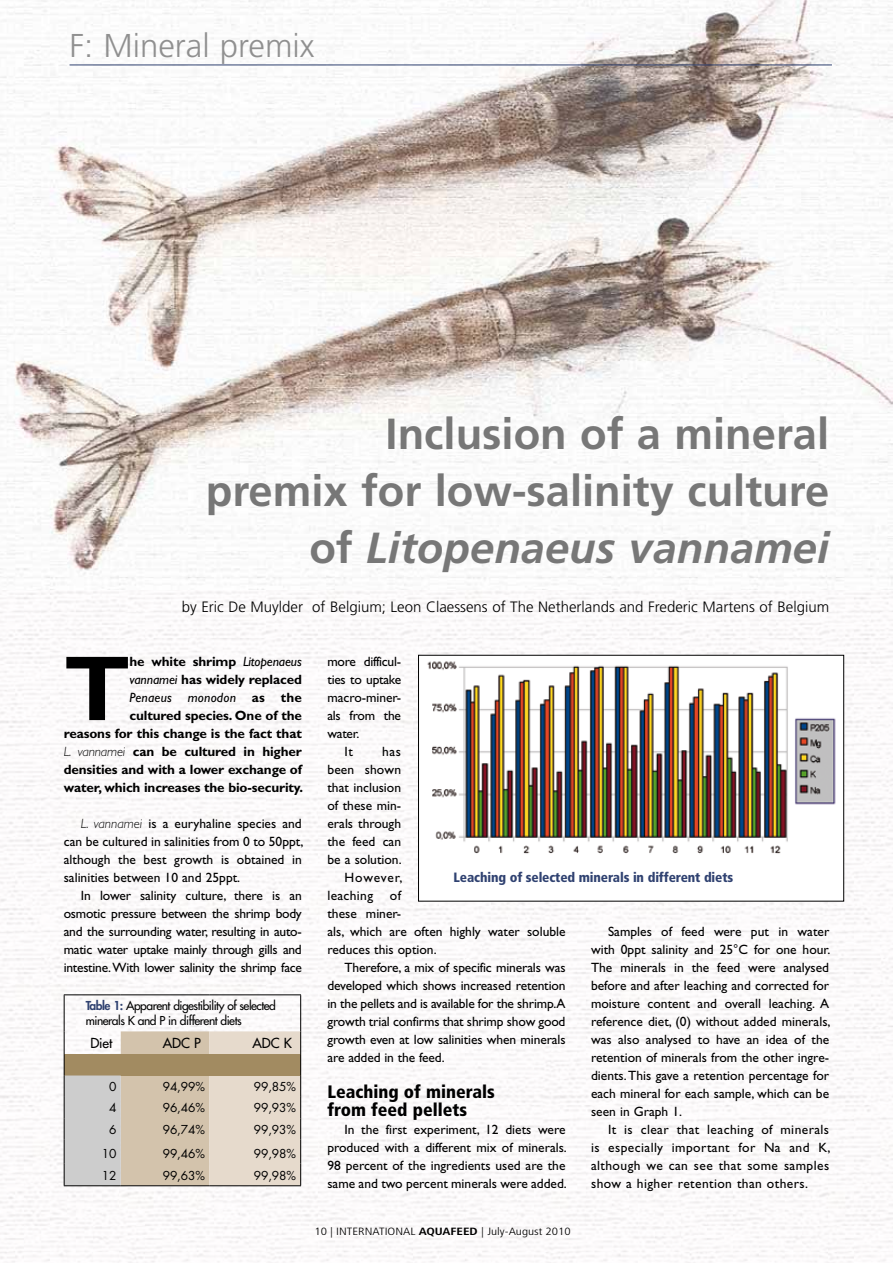
<style>
.page{position:relative;width:893px;height:1263px;background:#fff}
.page>*{position:absolute;margin:0;border:0;box-sizing:border-box;transform-origin:0 0}
.t1{font:700 92.7px "Gill Sans";color:#000}
.t2{font:700 43.5px/57px "Frutiger";color:#777;text-align:right}
.t3{font:300 33px "Frutiger";color:#909090}
.t4{font:900 condensed 18px/18px "Frutiger";color:#000}
.t5{font:300 15px "Frutiger";color:#000}
.t6{font:13.5px/18px "Gill Sans";color:#000;text-align:justify}
.t7{font:700 13.5px/18px "Gill Sans";letter-spacing:-.01em;color:#000;text-align:right}
.t8{font:900 condensed 13.5px "Frutiger";letter-spacing:-.01em;color:#304271}
.t9{font:13.5px "Gill Sans";letter-spacing:-.02em;color:#000}
.t10{font:13.5px "Futura";letter-spacing:-.01em;color:#000}
.t11{font:13.5px "Gill Sans";letter-spacing:.025em;color:#000}
.t12{font:13.5px "Gill Sans";letter-spacing:.055em;color:#000}
.t13{font:12px/15px "Futura";letter-spacing:-.04em;color:#000}
.t14{font:12px "Futura";letter-spacing:-.01em;color:#000}
.t15{font:300 condensed 10.5px "Frutiger";color:#000;scale:1.25 1}
.s1{font-style:italic}
.s2{font-weight:400;font-style:italic}
.s3{font-weight:300;font-style:italic}
.s4{font-weight:800;color:#304271}
.s5{font-weight:700}
</style>
<div class="page">
<img style="left:0;top:589px;width:893px;height:674px">
<img style="left:0;top:0;width:893px;height:588px">
<hr style="left:64px;top:994px;width:57px;height:1px;background:#000">
<hr style="left:64px;top:995px;width:1px;height:36px;background:#000">
<hr style="left:121px;top:994px;width:88px;height:1px;background:#000">
<hr style="left:209px;top:994px;width:92px;height:1px;background:#000">
<hr style="left:300px;top:995px;width:1px;height:36px;background:#000">
<svg style="left:64px;top:1031px;width:237px;height:154px;background:#d0c4b2"></svg>
<hr style="left:64px;top:1185px;width:57px;height:1px;background:#000">
<hr style="left:121px;top:1185px;width:88px;height:1px;background:#000">
<hr style="left:209px;top:1185px;width:92px;height:1px;background:#000">
<div style="left:418px;top:655px;width:426px;height:246px;background:#fff"></div>
<img style="left:427px;top:661px;width:409px;height:193px">
<div style="left:418px;top:655px;width:426px;height:246px;border:1px solid #000"></div>
<hr style="left:70px;top:65px;width:762px;height:1px;background:#304271">
<h3 class="t3" style="left:70px;top:27px;width:247px">F: Mineral premix</h3>
<h2 class="t2" style="left:206px;top:405px;width:625px">Inclusion of a mineral<br>premix for low-salinity culture of <span class="s1">Litopenaeus vannamei</span></h2>
<p class="t5" style="left:182px;top:599px;width:649px">by Eric De Muylder of Belgium; Leon Claessens of The Netherlands and Frederic Martens of Belgium</p>
<p class="t7" style="left:64px;top:652px;width:241px">he white shrimp <span class="s2">Litopenaeus<br>vannamei</span> has widely replaced<br><span class="s2">Penaeus monodon</span> as the<br>cultured species. One of the<br>reasons for this change is the fact that <span class="s3">L. vannamei</span> can be cultured in higher densities and with a lower exchange of water, which increases the bio-security.</p>
<p class="t6" style="left:64px;top:815px;width:241px;text-indent:17px"><span class="s3">L. vannamei</span> is a euryhaline species and can be cultured in salinities from 0 to 50ppt, although the best growth is obtained in salinities between 10 and 25ppt.</p>
<p class="t6" style="left:64px;top:886px;width:240px;text-indent:17px">In lower salinity culture, there is an osmotic pressure between the shrimp body and the surrounding water, resulting in auto&shy;matic water uptake mainly through gills and intestine. With lower salinity the shrimp face</p>
<h1 class="t1" style="left:64px;top:634px;width:68px">T</h1>
<p class="t13" style="left:86px;top:998px;width:192px"><span class="s4">Table 1:</span> Apparent digestibility of selected minerals K and P in different diets</p>
<p class="t10" style="left:90px;top:1034px;width:23px">Diet</p>
<p class="t10" style="left:163px;top:1034px;width:39px">ADC P</p>
<p class="t10" style="left:253px;top:1034px;width:41px">ADC K</p>
<p class="t14" style="left:109px;top:1078px;width:9px">0</p>
<p class="t14" style="left:163px;top:1078px;width:44px">94,99%</p>
<p class="t14" style="left:254px;top:1078px;width:44px">99,85%</p>
<p class="t14" style="left:109px;top:1099px;width:9px">4</p>
<p class="t14" style="left:163px;top:1099px;width:44px">96,46%</p>
<p class="t14" style="left:254px;top:1099px;width:44px">99,93%</p>
<p class="t14" style="left:109px;top:1121px;width:9px">6</p>
<p class="t14" style="left:163px;top:1121px;width:44px">96,74%</p>
<p class="t14" style="left:254px;top:1121px;width:44px">99,93%</p>
<p class="t14" style="left:102px;top:1145px;width:16px">10</p>
<p class="t14" style="left:163px;top:1145px;width:44px">99,46%</p>
<p class="t14" style="left:254px;top:1145px;width:44px">99,98%</p>
<p class="t14" style="left:102px;top:1167px;width:16px">12</p>
<p class="t14" style="left:163px;top:1167px;width:44px">99,63%</p>
<p class="t14" style="left:254px;top:1167px;width:44px">99,98%</p>
<p class="t9" style="left:327px;top:654px;width:75px">more difficul-</p>
<p class="t9" style="left:327px;top:672px;width:75px">ties to uptake</p>
<p class="t6" style="left:327px;top:688px;width:75px">macro-miner-</p>
<p class="t9" style="left:327px;top:708px;width:75px">als from the</p>
<p class="t6" style="left:327px;top:724px;width:34px">water.</p>
<p class="t6" style="left:344px;top:742px;width:10px">It</p>
<p class="t6" style="left:382px;top:742px;width:21px">has</p>
<p class="t6" style="left:327px;top:760px;width:75px">been shown</p>
<p class="t6" style="left:327px;top:778px;width:75px">that inclusion</p>
<p class="t6" style="left:327px;top:796px;width:75px">of these min-</p>
<p class="t6" style="left:327px;top:814px;width:75px">erals through</p>
<p class="t6" style="left:327px;top:832px;width:75px">the feed can</p>
<p class="t6" style="left:327px;top:850px;width:76px">be a solution.</p>
<p class="t12" style="left:344px;top:870px;width:60px">However,</p>
<p class="t11" style="left:327px;top:888px;width:75px">leaching of</p>
<p class="t6" style="left:327px;top:904px;width:75px">these miner-</p>
<p class="t6" style="left:327px;top:922px;width:240px">als, which are often highly water soluble</p>
<p class="t6" style="left:327px;top:940px;width:111px">reduces this option.</p>
<p class="t6" style="left:344px;top:958px;width:223px">Therefore, a mix of specific minerals was</p>
<p class="t6" style="left:327px;top:976px;width:240px">developed which shows increased retention</p>
<p class="t6" style="left:327px;top:994px;width:240px">in the pellets and is available for the shrimp.A</p>
<p class="t6" style="left:327px;top:1012px;width:240px">growth trial confirms that shrimp show good</p>
<p class="t6" style="left:327px;top:1030px;width:240px">growth even at low salinities when minerals</p>
<p class="t6" style="left:327px;top:1048px;width:119px">are added in the feed.</p>
<h3 class="t4" style="left:327px;top:1083px;width:169px">Leaching of minerals from feed pellets</h3>
<p class="t6" style="left:327px;top:1121px;width:241px;text-indent:17px">In the first experiment, 12 diets were produced with a different mix of minerals.<br>98 percent of the ingredients used are the same and two percent minerals were added.</p>
<p class="t8" style="left:454px;top:869px;width:281px">Leaching of selected minerals in different diets</p>
<p class="t6" style="left:591px;top:923px;width:241px;text-indent:17px">Samples of feed were put in water with 0ppt salinity and 25°C for one hour.<br>The minerals in the feed were analysed before and after leaching and corrected for moisture content and overall leaching. A reference diet, (0) without added minerals, was also analysed to have an idea of the retention of minerals from the other ingre&shy;dients. This gave a retention percentage for each mineral for each sample, which can be seen in Graph 1.</p>
<p class="t6" style="left:591px;top:1120px;width:241px;text-indent:17px">It is clear that leaching of minerals is especially important for Na and K, although we can see that some samples show a higher retention than others.</p>
<p class="t15" style="left:314px;top:1225px;width:206px">10 | INTERNATIONAL <span class="s5">AQUAFEED</span> | JULY-AUGUST 2010</p>
</div>
